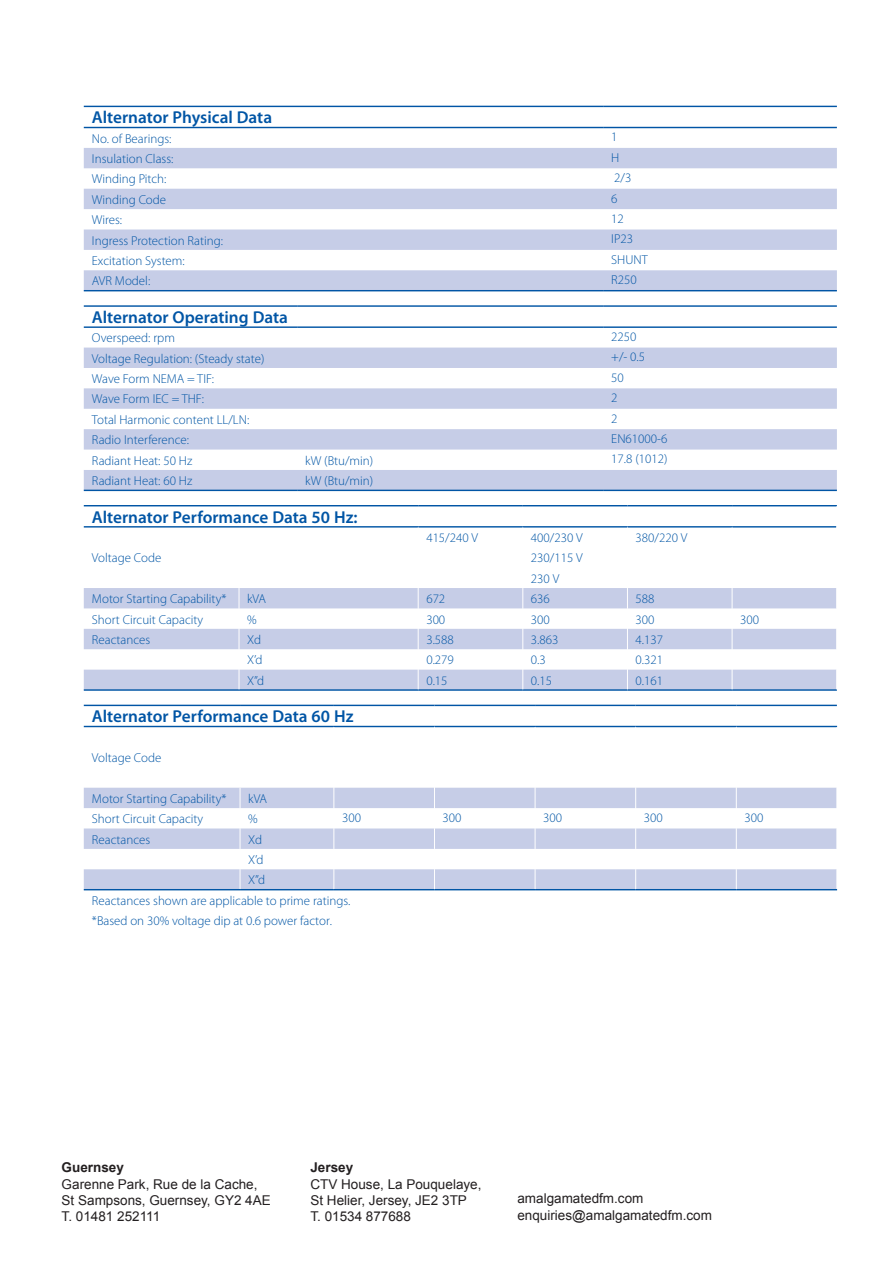
<style>
.page{position:relative;width:893px;height:1263px;background:#fff}
.page>*{position:absolute;margin:0;border:0;box-sizing:border-box;transform-origin:0 0}
.t1{font:600 17.25px "Myriad Pro";color:#0155a5}
.t2{font:13.5px "Arial";color:#231f20}
.t3{font:700 13.5px "Arial";color:#231f20}
.t4{font:300 12.9px/20.4px "Myriad Pro";color:#0155a5}
</style>
<div class="page">
<svg style="left:84px;top:148px;width:753px;height:142px;fill:#c6cde7"></svg>
<hr style="left:84px;top:290px;width:519px;height:1px;background:#0155a5">
<hr style="left:603px;top:290px;width:234px;height:1px;background:#0155a5">
<hr style="left:84px;top:106px;width:519px;height:1px;background:#0155a5">
<hr style="left:603px;top:106px;width:234px;height:1px;background:#0155a5">
<hr style="left:84px;top:127px;width:519px;height:1px;background:#0155a5">
<hr style="left:603px;top:127px;width:234px;height:1px;background:#0155a5">
<svg style="left:84px;top:348px;width:753px;height:142px;fill:#c6cde7"></svg>
<hr style="left:84px;top:305px;width:213px;height:2px;background:#0155a5">
<hr style="left:297px;top:305px;width:306px;height:2px;background:#0155a5">
<hr style="left:603px;top:305px;width:234px;height:2px;background:#0155a5">
<hr style="left:84px;top:326px;width:213px;height:2px;background:#0155a5">
<hr style="left:297px;top:326px;width:306px;height:2px;background:#0155a5">
<hr style="left:603px;top:326px;width:234px;height:2px;background:#0155a5">
<hr style="left:84px;top:490px;width:213px;height:1px;background:#0155a5">
<hr style="left:297px;top:490px;width:306px;height:1px;background:#0155a5">
<hr style="left:603px;top:490px;width:234px;height:1px;background:#0155a5">
<svg style="left:84px;top:588px;width:752px;height:101px;fill:#c6cde7"></svg>
<hr style="left:84px;top:505px;width:155px;height:1px;background:#0155a5">
<hr style="left:239px;top:505px;width:179px;height:1px;background:#0155a5">
<hr style="left:418px;top:505px;width:105px;height:1px;background:#0155a5">
<hr style="left:523px;top:505px;width:104px;height:1px;background:#0155a5">
<hr style="left:627px;top:505px;width:105px;height:1px;background:#0155a5">
<hr style="left:732px;top:505px;width:105px;height:1px;background:#0155a5">
<hr style="left:84px;top:526px;width:155px;height:1px;background:#0155a5">
<hr style="left:239px;top:526px;width:179px;height:1px;background:#0155a5">
<hr style="left:418px;top:526px;width:105px;height:1px;background:#0155a5">
<hr style="left:523px;top:526px;width:104px;height:1px;background:#0155a5">
<hr style="left:627px;top:526px;width:105px;height:1px;background:#0155a5">
<hr style="left:732px;top:526px;width:104px;height:1px;background:#0155a5">
<hr style="left:84px;top:689px;width:155px;height:2px;background:#0155a5">
<hr style="left:239px;top:689px;width:179px;height:2px;background:#0155a5">
<hr style="left:418px;top:689px;width:105px;height:2px;background:#0155a5">
<hr style="left:523px;top:689px;width:104px;height:2px;background:#0155a5">
<hr style="left:627px;top:689px;width:105px;height:2px;background:#0155a5">
<hr style="left:732px;top:689px;width:105px;height:2px;background:#0155a5">
<svg style="left:239px;top:588px;width:1px;height:101px"></svg>
<svg style="left:418px;top:527px;width:1px;height:162px"></svg>
<svg style="left:523px;top:527px;width:1px;height:162px"></svg>
<svg style="left:627px;top:527px;width:1px;height:162px"></svg>
<svg style="left:732px;top:527px;width:1px;height:162px"></svg>
<svg style="left:84px;top:788px;width:753px;height:101px;fill:#c6cde7"></svg>
<hr style="left:84px;top:705px;width:156px;height:1px;background:#0155a5">
<hr style="left:240px;top:705px;width:94px;height:1px;background:#0155a5">
<hr style="left:334px;top:705px;width:100px;height:1px;background:#0155a5">
<hr style="left:434px;top:705px;width:101px;height:1px;background:#0155a5">
<hr style="left:535px;top:705px;width:101px;height:1px;background:#0155a5">
<hr style="left:636px;top:705px;width:100px;height:1px;background:#0155a5">
<hr style="left:736px;top:705px;width:101px;height:1px;background:#0155a5">
<hr style="left:84px;top:726px;width:156px;height:1px;background:#0155a5">
<hr style="left:240px;top:726px;width:94px;height:1px;background:#0155a5">
<hr style="left:334px;top:726px;width:100px;height:1px;background:#0155a5">
<hr style="left:434px;top:726px;width:101px;height:1px;background:#0155a5">
<hr style="left:535px;top:726px;width:101px;height:1px;background:#0155a5">
<hr style="left:636px;top:726px;width:100px;height:1px;background:#0155a5">
<hr style="left:736px;top:726px;width:101px;height:1px;background:#0155a5">
<hr style="left:84px;top:889px;width:156px;height:1px;background:#0155a5">
<hr style="left:240px;top:889px;width:94px;height:1px;background:#0155a5">
<hr style="left:334px;top:889px;width:100px;height:1px;background:#0155a5">
<hr style="left:434px;top:889px;width:101px;height:1px;background:#0155a5">
<hr style="left:535px;top:889px;width:101px;height:1px;background:#0155a5">
<hr style="left:636px;top:889px;width:100px;height:1px;background:#0155a5">
<hr style="left:736px;top:889px;width:101px;height:1px;background:#0155a5">
<svg style="left:736px;top:727px;width:1px;height:162px"></svg>
<svg style="left:240px;top:788px;width:1px;height:101px"></svg>
<svg style="left:334px;top:727px;width:1px;height:162px"></svg>
<svg style="left:434px;top:727px;width:1px;height:162px"></svg>
<svg style="left:535px;top:727px;width:1px;height:162px"></svg>
<svg style="left:635px;top:727px;width:1px;height:162px"></svg>
<p class="t1" style="left:92px;top:108px;width:182px">Alternator Physical Data</p>
<p class="t4" style="left:92px;top:128px;width:81px">No. of Bearings:</p>
<p class="t4" style="left:611px;top:127px;width:8px">1</p>
<p class="t4" style="left:92px;top:149px;width:83px">Insulation Class:</p>
<p class="t4" style="left:611px;top:147px;width:10px">H</p>
<p class="t4" style="left:92px;top:169px;width:76px">Winding Pitch:</p>
<p class="t4" style="left:614px;top:168px;width:19px">2/3</p>
<p class="t4" style="left:92px;top:189px;width:76px">Winding Code</p>
<p class="t4" style="left:611px;top:188px;width:8px">6</p>
<p class="t4" style="left:92px;top:210px;width:32px">Wires:</p>
<p class="t4" style="left:611px;top:209px;width:14px">12</p>
<p class="t4" style="left:92px;top:230px;width:133px">Ingress Protection Rating:</p>
<p class="t4" style="left:611px;top:229px;width:23px">IP23</p>
<p class="t4" style="left:92px;top:251px;width:94px">Excitation System:</p>
<p class="t4" style="left:611px;top:249px;width:38px">SHUNT</p>
<p class="t4" style="left:92px;top:271px;width:60px">AVR Model:</p>
<p class="t4" style="left:611px;top:270px;width:27px">R250</p>
<p class="t1" style="left:92px;top:308px;width:198px">Alternator Operating Data</p>
<p class="t4" style="left:92px;top:328px;width:85px">Overspeed: rpm</p>
<p class="t4" style="left:611px;top:327px;width:27px">2250</p>
<p class="t4" style="left:92px;top:348px;width:174px">Voltage Regulation: (Steady state)</p>
<p class="t4" style="left:611px;top:347px;width:35px">+/- 0.5</p>
<p class="t4" style="left:92px;top:369px;width:124px">Wave Form NEMA = TIF:</p>
<p class="t4" style="left:611px;top:367px;width:14px">50</p>
<p class="t4" style="left:92px;top:389px;width:114px">Wave Form IEC = THF:</p>
<p class="t4" style="left:611px;top:388px;width:8px">2</p>
<p class="t4" style="left:92px;top:410px;width:159px">Total Harmonic content LL/LN:</p>
<p class="t4" style="left:611px;top:408px;width:8px">2</p>
<p class="t4" style="left:92px;top:430px;width:99px">Radio Interference:</p>
<p class="t4" style="left:611px;top:429px;width:58px">EN61000-6</p>
<p class="t4" style="left:92px;top:450px;width:102px">Radiant Heat: 50 Hz</p>
<p class="t4" style="left:305px;top:450px;width:70px">kW (Btu/min)</p>
<p class="t4" style="left:611px;top:449px;width:58px">17.8 (1012)</p>
<p class="t4" style="left:92px;top:471px;width:102px">Radiant Heat: 60 Hz</p>
<p class="t4" style="left:305px;top:471px;width:70px">kW (Btu/min)</p>
<p class="t1" style="left:92px;top:507px;width:267px">Alternator Performance Data 50 Hz:</p>
<p class="t4" style="left:92px;top:548px;width:71px">Voltage Code</p>
<p class="t4" style="left:426px;top:528px;width:53px">415/240 V</p>
<p class="t4" style="left:531px;top:528px;width:53px">400/230 V</p>
<p class="t4" style="left:636px;top:528px;width:53px">380/220 V</p>
<p class="t4" style="left:531px;top:548px;width:53px">230/115 V<br>230 V</p>
<p class="t4" style="left:92px;top:589px;width:136px">Motor Starting Capability*</p>
<p class="t4" style="left:247px;top:589px;width:20px">kVA</p>
<p class="t4" style="left:426px;top:589px;width:20px">672</p>
<p class="t4" style="left:531px;top:589px;width:20px">636</p>
<p class="t4" style="left:636px;top:589px;width:20px">588</p>
<p class="t4" style="left:92px;top:609px;width:113px">Short Circuit Capacity</p>
<p class="t4" style="left:247px;top:609px;width:11px">%</p>
<p class="t4" style="left:426px;top:609px;width:20px">300</p>
<p class="t4" style="left:531px;top:609px;width:20px">300</p>
<p class="t4" style="left:636px;top:609px;width:20px">300</p>
<p class="t4" style="left:740px;top:609px;width:20px">300</p>
<p class="t4" style="left:92px;top:630px;width:60px">Reactances</p>
<p class="t4" style="left:247px;top:630px;width:16px">Xd</p>
<p class="t4" style="left:426px;top:630px;width:29px">3.588</p>
<p class="t4" style="left:531px;top:630px;width:29px">3.863</p>
<p class="t4" style="left:636px;top:630px;width:29px">4.137</p>
<p class="t4" style="left:247px;top:650px;width:17px">X’d</p>
<p class="t4" style="left:426px;top:650px;width:29px">0.279</p>
<p class="t4" style="left:531px;top:650px;width:16px">0.3</p>
<p class="t4" style="left:636px;top:650px;width:29px">0.321</p>
<p class="t4" style="left:247px;top:670px;width:19px">X”d</p>
<p class="t4" style="left:426px;top:670px;width:23px">0.15</p>
<p class="t4" style="left:531px;top:670px;width:23px">0.15</p>
<p class="t4" style="left:636px;top:670px;width:29px">0.161</p>
<p class="t1" style="left:92px;top:707px;width:263px">Alternator Performance Data 60 Hz</p>
<p class="t4" style="left:92px;top:748px;width:71px">Voltage Code</p>
<p class="t4" style="left:92px;top:788px;width:136px">Motor Starting Capability*</p>
<p class="t4" style="left:248px;top:788px;width:20px">kVA</p>
<p class="t4" style="left:92px;top:809px;width:113px">Short Circuit Capacity</p>
<p class="t4" style="left:248px;top:809px;width:11px">%</p>
<p class="t4" style="left:342px;top:808px;width:20px">300</p>
<p class="t4" style="left:443px;top:808px;width:20px">300</p>
<p class="t4" style="left:543px;top:808px;width:20px">300</p>
<p class="t4" style="left:644px;top:808px;width:20px">300</p>
<p class="t4" style="left:744px;top:808px;width:20px">300</p>
<p class="t4" style="left:92px;top:829px;width:60px">Reactances</p>
<p class="t4" style="left:248px;top:829px;width:16px">Xd</p>
<p class="t4" style="left:248px;top:850px;width:17px">X’d</p>
<p class="t4" style="left:248px;top:870px;width:19px">X”d</p>
<p class="t4" style="left:92px;top:890px;width:260px">Reactances shown are applicable to prime ratings.</p>
<p class="t4" style="left:92px;top:911px;width:242px">*Based on 30% voltage dip at 0.6 power factor.</p>
<p class="t3" style="left:62px;top:1158px;width:64px">Guernsey</p>
<p class="t2" style="left:62px;top:1175px;width:197px">Garenne Park, Rue de la Cache,</p>
<p class="t2" style="left:62px;top:1191px;width:211px">St Sampsons, Guernsey, GY2 4AE</p>
<p class="t2" style="left:62px;top:1207px;width:100px">T. 01481 252111</p>
<p class="t3" style="left:310px;top:1158px;width:44px">Jersey</p>
<p class="t2" style="left:310px;top:1175px;width:173px">CTV House, La Pouquelaye,</p>
<p class="t2" style="left:310px;top:1191px;width:158px">St Helier, Jersey, JE2 3TP</p>
<p class="t2" style="left:310px;top:1207px;width:102px">T. 01534 877688</p>
<p class="t2" style="left:517px;top:1190px;width:128px">amalgamatedfm.com</p>
<p class="t2" style="left:517px;top:1206px;width:196px">enquiries@amalgamatedfm.com</p>
</div>
